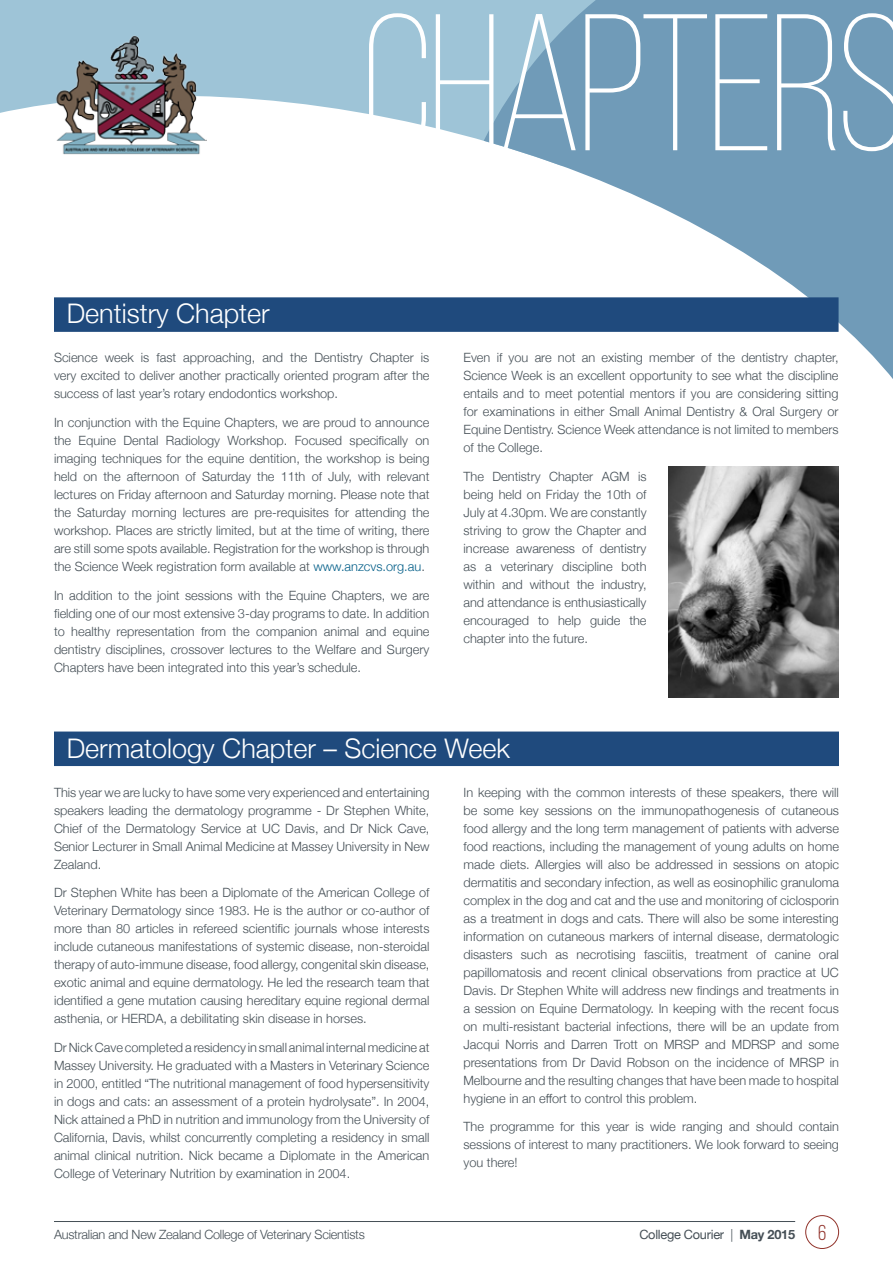
<style>
.page{position:relative;width:893px;height:1263px;background:#fff}
.page>*{position:absolute;margin:0;border:0;box-sizing:border-box;transform-origin:0 0}
.t1{font:300 27px "Helvetica Neue";color:#fff}
.t2{font:300 12.75px/18px "Helvetica Neue";color:#454f56;text-align:justify}
.t3{font:300 12.75px "Helvetica Neue";letter-spacing:-.02em;color:#454f56}
.t4{font:12.75px "Helvetica Neue";letter-spacing:-.02em;color:#454f56}
.s1{color:#005d87}
.s2{font-weight:300}
.s3{font-weight:700}
.s4{font-family:"Bebas Neue";font-size:21.45px;color:#91322a}
</style>
<div class="page">
<hr style="left:54px;top:1221px;width:741px;height:1px;background:#454f56">
<div style="left:805px;top:1215px;width:34px;height:34px;border:1px solid #91322a;border-radius:50%"></div>
<div style="left:0;top:0;width:484px;height:114px;background:#9ec4d7"></div>
<svg style="left:484px;top:0;width:409px;height:379px"></svg>
<img style="left:54px;top:34px;width:153px;height:121px">
<div style="left:54px;top:731px;width:785px;height:35px;background:#1f4a7d"></div>
<div style="left:54px;top:297px;width:784px;height:35px;background:#1f4a7d"></div>
<svg style="left:369px;top:13px;width:524px;height:138px;background:#92b4ca"></svg>
<img style="left:668px;top:466px;width:171px;height:231px">
<h1 class="t1" style="left:67px;top:292px;width:205px">Dentistry Chapter</h1>
<p class="t2" style="left:54px;top:348px;width:377px">Science week is fast approaching, and the Dentistry Chapter is very excited to deliver another practically oriented program after the success of last year’s rotary endodontics workshop.</p>
<p class="t2" style="left:54px;top:413px;width:377px">In conjunction with the Equine Chapters, we are proud to announce the Equine Dental Radiology Workshop. Focused specifically on imaging techniques for the equine dentition, the workshop is being held on the afternoon of Saturday the 11th of July, with relevant lectures on Friday afternoon and Saturday morning. Please note that the Saturday morning lectures are pre-requisites for attending the workshop. Places are strictly limited, but at the time of writing, there are still some spots available. Registration for the workshop is through the Science Week registration form available at <span class="s1">www.anzcvs.org.au</span>.</p>
<p class="t2" style="left:54px;top:585px;width:377px">In addition to the joint sessions with the Equine Chapters, we are fielding one of our most extensive 3-day programs to date. In addition to healthy representation from the companion animal and equine dentistry disciplines, crossover lectures to the Welfare and Surgery Chapters have been integrated into this year’s schedule.</p>
<p class="t2" style="left:463px;top:348px;width:377px">Even if you are not an existing member of the dentistry chapter, Science Week is an excellent opportunity to see what the discipline entails and to meet potential mentors if you are considering sitting for examinations in either Small Animal Dentistry &amp; Oral Surgery or Equine Dentistry. Science Week attendance is not limited to members of the College.</p>
<p class="t2" style="left:463px;top:467px;width:185px">The Dentistry Chapter AGM is being held on Friday the 10th of July at 4.30pm. We are constantly striving to grow the Chapter and increase awareness of dentistry as a veterinary discipline both within and without the industry, and attendance is enthusiastically encouraged to help guide the chapter into the future.</p>
<h1 class="t1" style="left:67px;top:726px;width:445px">Dermatology Chapter – Science Week</h1>
<p class="t2" style="left:54px;top:782px;width:377px">This year we are lucky to have some very experienced and entertaining speakers leading the dermatology programme - Dr Stephen White, Chief of the Dermatology Service at UC Davis, and Dr Nick Cave, Senior Lecturer in Small Animal Medicine at Massey University in New Zealand.</p>
<p class="t2" style="left:54px;top:883px;width:377px">Dr Stephen White has been a Diplomate of the American College of Veterinary Dermatology since 1983. He is the author or co-author of more than 80 articles in refereed scientific journals whose interests include cutaneous manifestations of systemic disease, non-steroidal therapy of auto-immune disease, food allergy, congenital skin disease, exotic animal and equine dermatology. He led the research team that identified a gene mutation causing hereditary equine regional dermal asthenia, or HERDA, a debilitating skin disease in horses.</p>
<p class="t2" style="left:54px;top:1038px;width:377px">Dr Nick Cave completed a residency in small animal internal medicine at Massey University. He graduated with a Masters in Veterinary Science in 2000, entitled “The nutritional management of food hypersensitivity in dogs and cats: an assessment of a protein hydrolysate”. In 2004, Nick attained a PhD in nutrition and immunology from the University of California, Davis, whilst concurrently completing a residency in small animal clinical nutrition. Nick became a Diplomate in the American College of Veterinary Nutrition by examination in 2004.</p>
<p class="t2" style="left:463px;top:782px;width:377px">In keeping with the common interests of these speakers, there will be some key sessions on the immunopathogenesis of cutaneous food allergy and the long term management of patients with adverse food reactions, including the management of young adults on home made diets. Allergies will also be addressed in sessions on atopic dermatitis and secondary infection, as well as eosinophilic granuloma complex in the dog and cat and the use and monitoring of ciclosporin as a treatment in dogs and cats. There will also be some interesting information on cutaneous markers of internal disease, dermatologic disasters such as necrotising fasciitis, treatment of canine oral papillomatosis and recent clinical observations from practice at UC Davis. Dr Stephen White will address new findings and treatments in a session on Equine Dermatology. In keeping with the recent focus on multi-resistant bacterial infections, there will be an update from Jacqui Norris and Darren Trott on MRSP and MDRSP and some presentations from Dr David Robson on the incidence of MRSP in Melbourne and the resulting changes that have been made to hospital hygiene in an effort to control this problem.</p>
<p class="t2" style="left:463px;top:1117px;width:377px">The programme for this year is wide ranging and should contain sessions of interest to many practitioners. We look forward to seeing you there!</p>
<p class="t3" style="left:54px;top:1224px;width:312px">Australian and New Zealand College of Veterinary Scientists</p>
<p class="t4" style="left:639px;top:1225px;width:188px">College Courier <span class="s2">|</span> <span class="s3">May 2015</span> <span class="s4">6</span></p>
</div>
